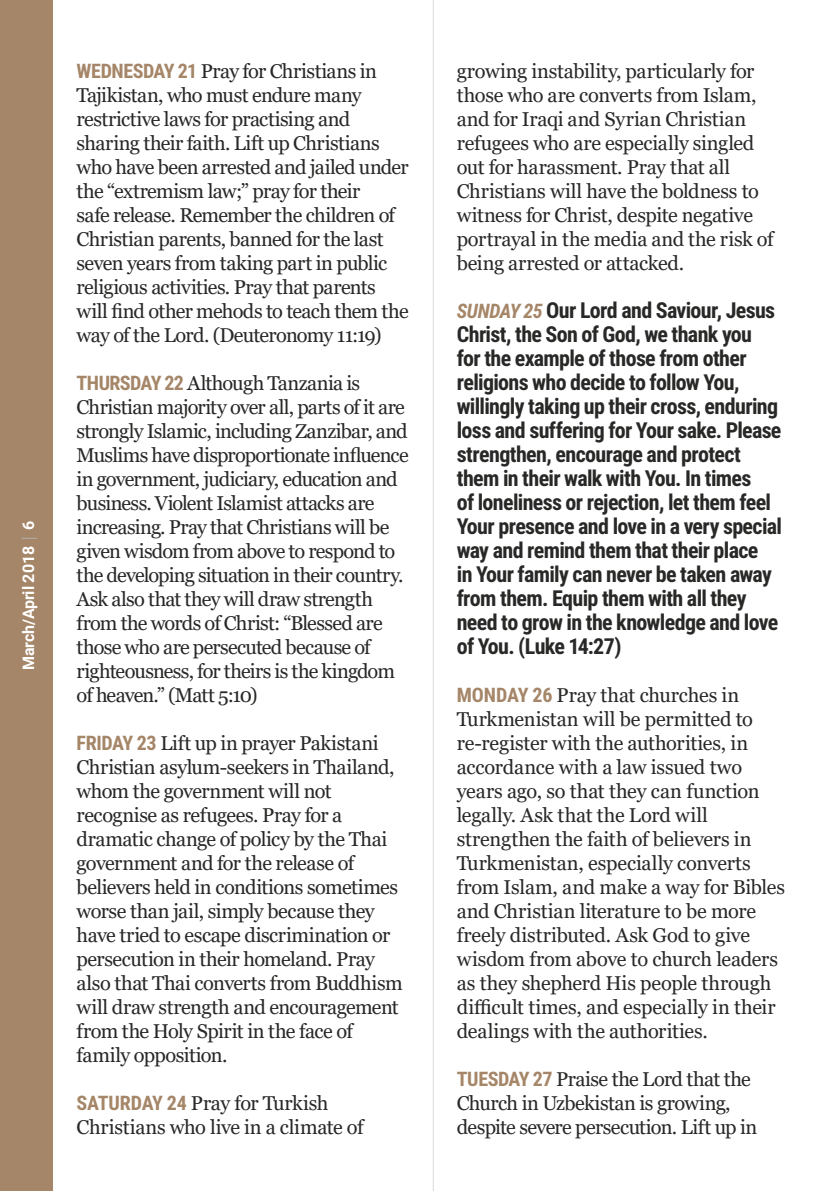
<style>
.page{position:relative;width:840px;height:1191px;background:#fff}
.page>*{position:absolute;margin:0;border:0;box-sizing:border-box;transform-origin:0 0}
.t1{font:700 22px/24px "Roboto Condensed";letter-spacing:-.03em;color:#282827}
.t2{font:20px/24px "Georgia";letter-spacing:-.025em;color:#282827}
.t3{font:700 16px "Roboto";letter-spacing:-.01em;color:#fff}
.s1{font-family:"Roboto Condensed";font-weight:700;color:#a58668}
.s2{font-style:italic;font-size:20px;color:#a58668}
</style>
<div class="page">
<div style="left:0;top:0;width:53px;height:1191px;background:#a58668"></div>
<svg style="left:22px;top:538px;width:15px;height:1px"></svg>
<hr style="left:432px;top:0;width:1px;height:1191px;background:#dadada">
<p class="t3" style="left:17px;top:670px;width:150px;rotate:-90deg">March/April 2018 6</p>
<p class="t2" style="left:77px;top:59px;width:333px"><span class="s1">WEDNESDAY 21</span> Pray for Christians in Tajikistan, who must endure many restrictive laws for practising and sharing their faith. Lift up Christians who have been arrested and jailed under the “extremism law;” pray for their<br>safe release. Remember the children of Christian parents, banned for the last seven years from taking part in public religious activities. Pray that parents will find other mehods to teach them the way of the Lord. (Deuteronomy 11:19)</p>
<p class="t2" style="left:77px;top:371px;width:333px"><span class="s1">THURSDAY 22</span> Although Tanzania is Christian majority over all, parts of it are strongly Islamic, including Zanzibar, and Muslims have disproportionate influence in government, judiciary, education and business. Violent Islamist attacks are increasing. Pray that Christians will be given wisdom from above to respond to the developing situation in their country.<br>Ask also that they will draw strength from the words of Christ: “Blessed are those who are persecuted because of righteousness, for theirs is the kingdom of heaven.” (Matt 5:10)</p>
<p class="t2" style="left:77px;top:731px;width:327px"><span class="s1">FRIDAY 23</span> Lift up in prayer Pakistani Christian asylum-seekers in Thailand, whom the government will not recognise as refugees. Pray for a dramatic change of policy by the Thai government and for the release of believers held in conditions sometimes worse than jail, simply because they have tried to escape discrimination or persecution in their homeland. Pray also that Thai converts from Buddhism will draw strength and encouragement from the Holy Spirit in the face of family opposition.</p>
<p class="t2" style="left:77px;top:1091px;width:288px"><span class="s1">SATURDAY 24</span> Pray for Turkish<br>Christians who live in a climate of</p>
<p class="t2" style="left:456px;top:59px;width:318px">growing instability, particularly for those who are converts from Islam, and for Iraqi and Syrian Christian refugees who are especially singled out for harassment. Pray that all Christians will have the boldness to witness for Christ, despite negative portrayal in the media and the risk of being arrested or attacked.</p>
<p class="t1" style="left:456px;top:297px;width:326px"><span class="s2">SUNDAY 25</span> Our Lord and Saviour, Jesus Christ, the Son of God, we thank you<br>for the example of those from other religions who decide to follow You, willingly taking up their cross, enduring loss and suffering for Your sake. Please strengthen, encourage and protect them in their walk with You. In times<br>of loneliness or rejection, let them feel Your presence and love in a very special way and remind them that their place<br>in Your family can never be taken away from them. Equip them with all they need to grow in the knowledge and love of You. (Luke 14:27)</p>
<p class="t2" style="left:456px;top:683px;width:329px"><span class="s1">MONDAY 26</span> Pray that churches in Turkmenistan will be permitted to re-register with the authorities, in accordance with a law issued two years ago, so that they can function legally. Ask that the Lord will strengthen the faith of believers in Turkmenistan, especially converts from Islam, and make a way for Bibles and Christian literature to be more freely distributed. Ask God to give wisdom from above to church leaders as they shepherd His people through difficult times, and especially in their dealings with the authorities.</p>
<p class="t2" style="left:456px;top:1067px;width:302px"><span class="s1">TUESDAY 27</span> Praise the Lord that the<br>Church in Uzbekistan is growing, despite severe persecution. Lift up in</p>
</div>
